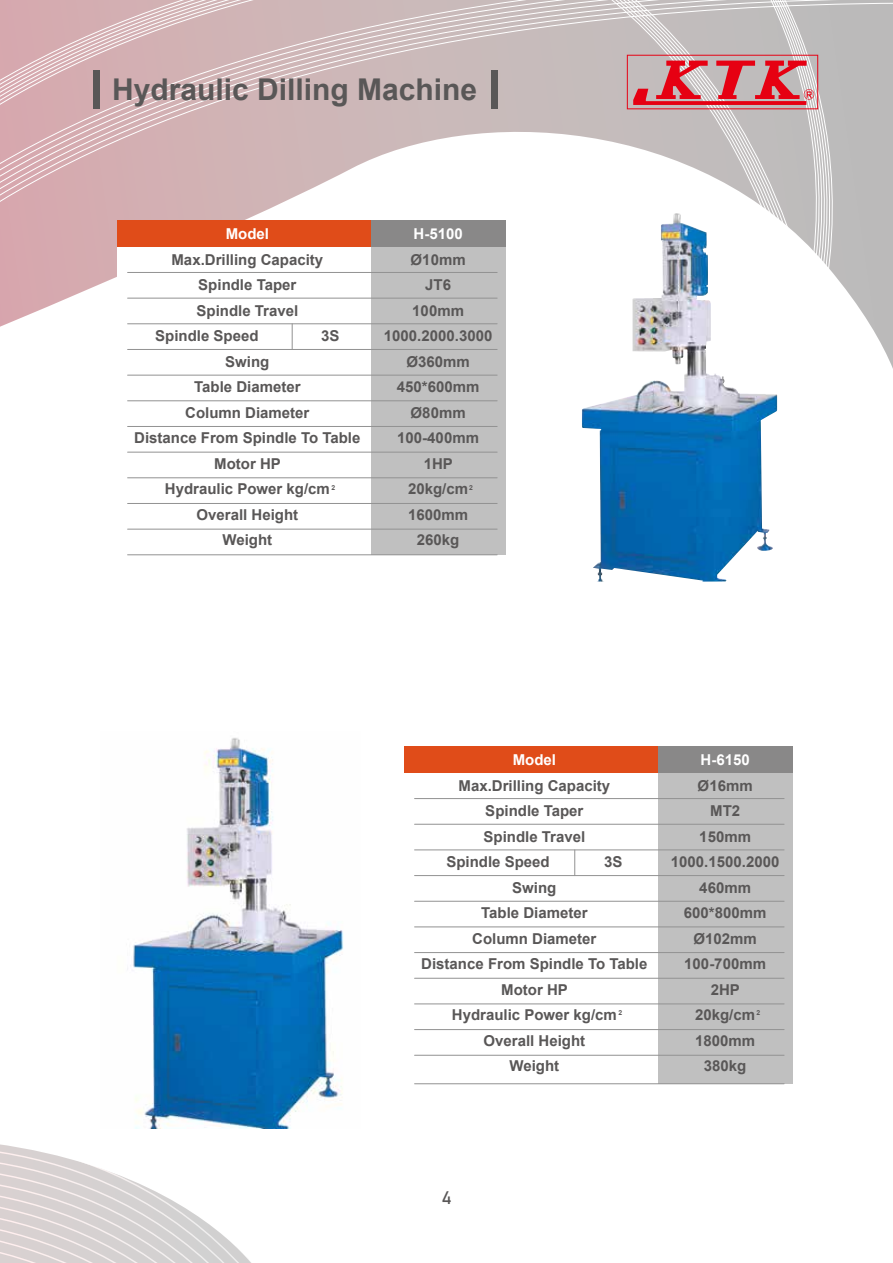
<style>
.page{position:relative;width:893px;height:1263px;background:#fff}
.page>*{position:absolute;margin:0;border:0;box-sizing:border-box;transform-origin:0 0}
.t1{font:700 30px "Arial";color:#595757}
.t2{font:18px "Bahnschrift";color:#595757}
.t3{font:700 15px/25.5px "Arial";color:#595757;text-align:center}
.t4{font:700 15px "Arial";color:#fff}
.t5{font:700 6.75px "Arial";color:#595757}
</style>
<div class="page">
<svg style="left:73px;top:0;width:820px;height:399px"></svg>
<svg style="left:0;top:0;width:73px;height:327px;background:#d9b1b6"></svg>
<svg style="left:193px;top:1213px;width:5px;height:50px"></svg>
<svg style="left:188px;top:1210px;width:5px;height:53px"></svg>
<svg style="left:184px;top:1207px;width:4px;height:56px"></svg>
<svg style="left:179px;top:1204px;width:5px;height:59px"></svg>
<svg style="left:0;top:1128px;width:179px;height:135px"></svg>
<div style="left:117px;top:220px;width:388px;height:335px;background:#fff"></div>
<div style="left:117px;top:220px;width:254px;height:27px;background:#e04c19"></div>
<div style="left:371px;top:220px;width:134px;height:335px;background:#c0c0c0"></div>
<div style="left:371px;top:220px;width:134px;height:27px;background:#898888"></div>
<hr style="left:128px;top:272px;width:369px;height:1px;background:#929292">
<hr style="left:128px;top:298px;width:369px;height:1px;background:#929292">
<hr style="left:128px;top:323px;width:369px;height:1px;background:#929292">
<hr style="left:128px;top:349px;width:369px;height:1px;background:#929292">
<svg style="left:292px;top:324px;width:1px;height:25px"></svg>
<hr style="left:128px;top:375px;width:369px;height:1px;background:#929292">
<hr style="left:128px;top:400px;width:369px;height:1px;background:#929292">
<hr style="left:128px;top:426px;width:369px;height:1px;background:#929292">
<hr style="left:128px;top:452px;width:369px;height:1px;background:#929292">
<hr style="left:128px;top:477px;width:369px;height:1px;background:#929292">
<hr style="left:128px;top:503px;width:369px;height:1px;background:#929292">
<hr style="left:128px;top:529px;width:369px;height:1px;background:#929292">
<hr style="left:128px;top:554px;width:369px;height:1px;background:#929292">
<div style="left:404px;top:746px;width:254px;height:27px;background:#e04c19"></div>
<div style="left:658px;top:746px;width:134px;height:338px;background:#c0c0c0"></div>
<div style="left:658px;top:746px;width:134px;height:27px;background:#898888"></div>
<svg style="left:574px;top:850px;width:1px;height:25px"></svg>
<hr style="left:415px;top:798px;width:369px;height:1px;background:#929292">
<hr style="left:415px;top:824px;width:369px;height:1px;background:#929292">
<hr style="left:415px;top:849px;width:369px;height:1px;background:#929292">
<hr style="left:415px;top:875px;width:369px;height:1px;background:#929292">
<hr style="left:415px;top:901px;width:369px;height:1px;background:#929292">
<hr style="left:415px;top:926px;width:369px;height:1px;background:#929292">
<hr style="left:415px;top:952px;width:369px;height:1px;background:#929292">
<hr style="left:415px;top:978px;width:369px;height:1px;background:#929292">
<hr style="left:415px;top:1003px;width:369px;height:1px;background:#929292">
<hr style="left:415px;top:1029px;width:369px;height:1px;background:#929292">
<hr style="left:415px;top:1055px;width:369px;height:1px;background:#929292">
<hr style="left:415px;top:1083px;width:369px;height:1px;background:#929292">
<div style="left:94px;top:70px;width:6px;height:39px;background:#595757"></div>
<div style="left:491px;top:70px;width:6px;height:39px;background:#595757"></div>
<img style="left:133px;top:738px;width:211px;height:390px">
<img style="left:582px;top:213px;width:195px;height:369px">
<svg style="left:627px;top:55px;width:191px;height:54px;background:#d17d84"></svg>
<h1 class="t1" style="left:112px;top:68px;width:367px">Hydraulic Dilling Machine</h1>
<p class="t4" style="left:414px;top:223px;width:51px">H-5100</p>
<p class="t3" style="left:384px;top:247px;width:110px">Ø10mm<br>JT6<br>100mm<br>1000.2000.3000<br>Ø360mm<br>450*600mm<br>Ø80mm<br>100-400mm<br>1HP<br>20kg/cm<br>1600mm<br>260kg</p>
<p class="t4" style="left:226px;top:223px;width:45px">Model</p>
<p class="t3" style="left:171px;top:247px;width:153px">Max.Drilling Capacity</p>
<p class="t3" style="left:198px;top:272px;width:100px">Spindle Taper</p>
<p class="t3" style="left:196px;top:298px;width:103px">Spindle Travel</p>
<p class="t3" style="left:155px;top:323px;width:105px">Spindle Speed</p>
<p class="t3" style="left:321px;top:323px;width:20px">3S</p>
<p class="t3" style="left:134px;top:349px;width:228px">Swing<br>Table Diameter<br>Column Diameter<br>Distance From Spindle To Table<br>Motor HP<br>Hydraulic Power kg/cm<br>Overall Height<br>Weight</p>
<p class="t5" style="left:332px;top:482px;width:5px">2</p>
<p class="t5" style="left:469px;top:482px;width:5px">2</p>
<p class="t4" style="left:513px;top:749px;width:45px">Model</p>
<p class="t3" style="left:458px;top:773px;width:153px">Max.Drilling Capacity</p>
<p class="t3" style="left:485px;top:798px;width:100px">Spindle Taper</p>
<p class="t3" style="left:483px;top:824px;width:103px">Spindle Travel</p>
<p class="t3" style="left:446px;top:849px;width:105px">Spindle Speed</p>
<p class="t3" style="left:604px;top:849px;width:20px">3S</p>
<p class="t3" style="left:421px;top:875px;width:228px">Swing<br>Table Diameter<br>Column Diameter<br>Distance From Spindle To Table<br>Motor HP<br>Hydraulic Power kg/cm<br>Overall Height<br>Weight</p>
<p class="t5" style="left:619px;top:1008px;width:5px">2</p>
<p class="t4" style="left:701px;top:749px;width:51px">H-6150</p>
<p class="t3" style="left:671px;top:773px;width:110px">Ø16mm<br>MT2<br>150mm<br>1000.1500.2000<br>460mm<br>600*800mm<br>Ø102mm<br>100-700mm<br>2HP<br>20kg/cm<br>1800mm<br>380kg</p>
<p class="t5" style="left:756px;top:1008px;width:5px">2</p>
<p class="t2" style="left:441px;top:1184px;width:12px">4</p>
</div>
